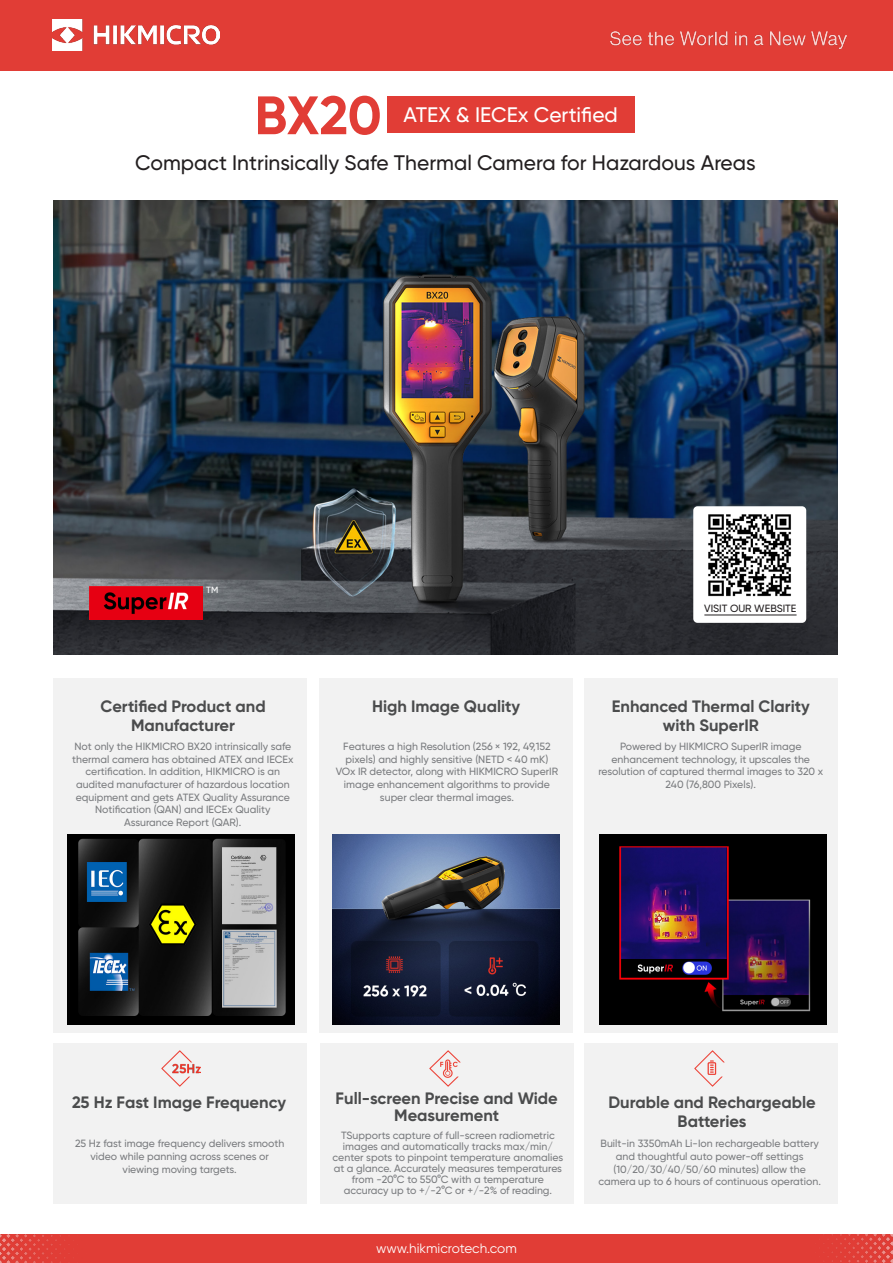
<style>
.page{position:relative;width:893px;height:1263px;background:#fff}
.page>*{position:absolute;margin:0;border:0;box-sizing:border-box;transform-origin:0 0}
.t1{font:700 54px "Gilroy";color:#e13d36}
.t2{font:500 21px "Gilroy";color:#231f20}
.t3{font:500 21px "Gilroy";color:#fff}
.t4{font:700 16.5px/19.8px "Gilroy";color:#4b4c4d;text-align:center}
.t5{font:13.5px "Gilroy";color:#fff}
.t6{font:500 10.5px/12.6px "Gilroy";color:#7a7c7f;text-align:center}
.t7{font:500 10.5px "Gilroy";color:#231f20}
.t8{font:500 9px "Gilroy";color:#fff}
</style>
<div class="page">
<div style="left:0;top:0;width:893px;height:70px;background:#e13d36"></div>
<img style="left:52px;top:19px;width:168px;height:32px">
<img style="left:610px;top:32px;width:236px;height:17px">
<div style="left:0;top:1234px;width:893px;height:29px;background:#e13d36"></div>
<img style="left:0;top:1234px;width:65px;height:29px">
<img style="left:823px;top:1234px;width:70px;height:29px">
<div style="left:320px;top:678px;width:253px;height:355px;background:#f2f2f2"></div>
<div style="left:585px;top:678px;width:253px;height:355px;background:#f2f2f2"></div>
<div style="left:53px;top:1043px;width:253px;height:161px;background:#f2f2f2"></div>
<div style="left:321px;top:1043px;width:253px;height:161px;background:#f2f2f2"></div>
<div style="left:585px;top:1043px;width:253px;height:161px;background:#f2f2f2"></div>
<div style="left:53px;top:678px;width:253px;height:355px;background:#f2f2f2"></div>
<img style="left:53px;top:200px;width:785px;height:454px">
<div style="left:693px;top:506px;width:113px;height:117px;background:#fff;border-radius:4px"></div>
<img style="left:708px;top:514px;width:83px;height:83px">
<hr style="left:704px;top:615px;width:93px;height:1px;background:#231f20">
<img style="left:430px;top:1050px;width:31px;height:37px">
<img style="left:694px;top:1050px;width:31px;height:37px">
<img style="left:161px;top:1050px;width:40px;height:37px">
<img style="left:67px;top:835px;width:228px;height:190px">
<img style="left:332px;top:835px;width:228px;height:190px">
<img style="left:599px;top:835px;width:228px;height:190px">
<div style="left:387px;top:96px;width:247px;height:37px;background:#e13d36"></div>
<img style="left:90px;top:586px;width:113px;height:33px">
<p class="t1" style="left:254px;top:82px;width:129px">BX20</p>
<p class="t2" style="left:135px;top:150px;width:622px">Compact Intrinsically Safe Thermal Camera for Hazardous Areas</p>
<p class="t3" style="left:403px;top:102px;width:216px">ATEX &amp; IECEx Certified</p>
<p class="t8" style="left:206px;top:585px;width:14px">TM</p>
<p class="t4" style="left:100px;top:696px;width:167px">Certified Product and<br>Manufacturer</p>
<p class="t6" style="left:72px;top:740px;width:223px">Not only the HIKMICRO BX20 intrinsically safe thermal camera has obtained ATEX and IECEx certification. In addition, HIKMICRO is an audited manufacturer of hazardous location equipment and gets ATEX Quality Assurance Notification (QAN) and IECEx Quality Assurance Report (QAR).</p>
<p class="t4" style="left:372px;top:696px;width:150px">High Image Quality</p>
<p class="t6" style="left:336px;top:740px;width:224px">Features a high Resolution (256 × 192, 49,152 pixels) and highly sensitive (NETD &lt; 40 mK)<br>VOx IR detector, along with HIKMICRO SuperIR image enhancement algorithms to provide super clear thermal images.</p>
<p class="t7" style="left:704px;top:602px;width:94px">VISIT OUR WEBSITE</p>
<p class="t4" style="left:612px;top:696px;width:200px">Enhanced Thermal Clarity with SuperIR</p>
<p class="t6" style="left:598px;top:740px;width:226px">Powered by HIKMICRO SuperIR image enhancement technology, it upscales the resolution of captured thermal images to 320 x 240 (76,800 Pixels).</p>
<p class="t4" style="left:336px;top:1090px;width:224px;line-height:16.8px">Full-screen Precise and Wide<br>Measurement</p>
<p class="t4" style="left:72px;top:1092px;width:216px">25 Hz Fast Image Frequency</p>
<p class="t4" style="left:608px;top:1092px;width:209px">Durable and Rechargeable<br>Batteries</p>
<p class="t6" style="left:75px;top:1137px;width:211px">25 Hz fast image frequency delivers smooth</p>
<p class="t6" style="left:90px;top:1150px;width:180px">video while panning across scenes or</p>
<p class="t6" style="left:123px;top:1162px;width:116px">viewing moving targets.</p>
<p class="t6" style="left:333px;top:1129px;width:232px;line-height:11.1px">TSupports capture of full-screen radiometric images and automatically tracks max/min/ center spots to pinpoint temperature anomalies at a glance. Accurately measures temperatures from -20°C to 550°C with a temperature accuracy up to +/-2°C or +/-2% of reading.</p>
<p class="t5" style="left:376px;top:1240px;width:142px">www.hikmicrotech.com</p>
<p class="t6" style="left:598px;top:1137px;width:224px">Built-in 3350mAh Li-Ion rechargeable battery and thoughtful auto power-off settings (10/20/30/40/50/60 minutes) allow the camera up to 6 hours of continuous operation.</p>
</div>
